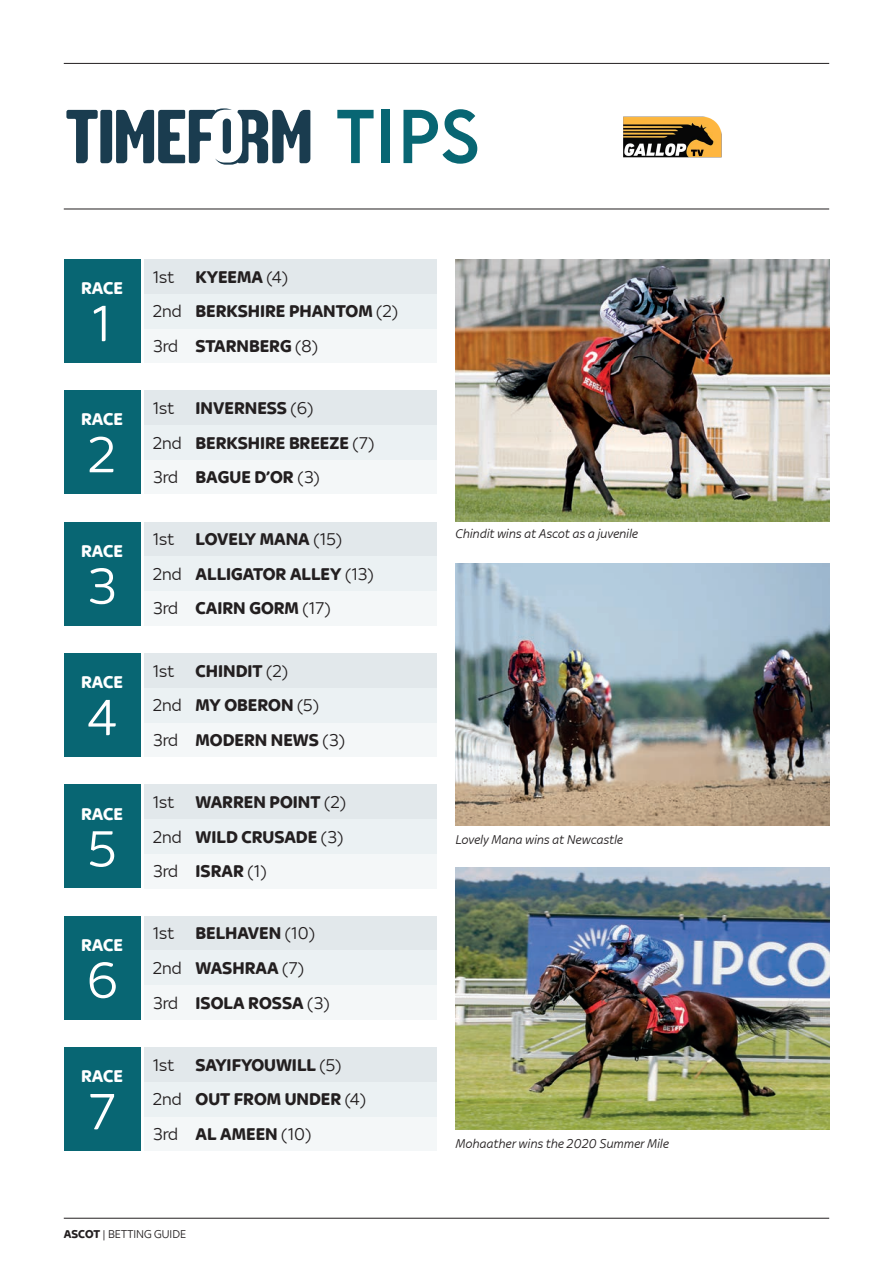
<style>
.page{position:relative;width:893px;height:1263px;background:#fff}
.page>*{position:absolute;margin:0;border:0;box-sizing:border-box;transform-origin:0 0}
.t1{font:500 75px "S Sports D";color:#086673}
.t2{font:54px "Sky Text";color:#fff}
.t3{font:700 18px "Sky Text";color:#231f20}
.t4{font:18px "Sky Text";color:#231f20}
.t5{font:700 18px "Sky Text";color:#fff}
.t6{font:italic 13.5px "Sky Text";color:#231f20}
.t7{font:12px "Sky Text";color:#231f20}
.s1{font-weight:700}
.s2{font-weight:400}
</style>
<div class="page">
<div style="left:64px;top:259px;width:76px;height:104px;background:#086673"></div>
<div style="left:64px;top:522px;width:76px;height:104px;background:#086673"></div>
<div style="left:64px;top:785px;width:76px;height:103px;background:#086673"></div>
<div style="left:64px;top:390px;width:76px;height:104px;background:#086673"></div>
<div style="left:64px;top:653px;width:76px;height:104px;background:#086673"></div>
<div style="left:64px;top:916px;width:76px;height:104px;background:#086673"></div>
<div style="left:64px;top:1047px;width:76px;height:104px;background:#086673"></div>
<hr style="left:64px;top:63px;width:765px;height:1px;background:#231f20">
<hr style="left:64px;top:209px;width:765px;height:1px;background:#231f20">
<div style="left:145px;top:259px;width:292px;height:35px;background:#e2e8eb"></div>
<div style="left:145px;top:328px;width:292px;height:35px;background:#f4f7f8"></div>
<div style="left:145px;top:294px;width:292px;height:34px;background:#ebf1f3"></div>
<div style="left:145px;top:390px;width:292px;height:35px;background:#e2e8eb"></div>
<div style="left:145px;top:460px;width:292px;height:34px;background:#f4f7f8"></div>
<div style="left:145px;top:425px;width:292px;height:35px;background:#ebf1f3"></div>
<div style="left:145px;top:522px;width:292px;height:34px;background:#e2e8eb"></div>
<div style="left:145px;top:591px;width:292px;height:35px;background:#f4f7f8"></div>
<div style="left:145px;top:556px;width:292px;height:35px;background:#ebf1f3"></div>
<div style="left:145px;top:653px;width:292px;height:35px;background:#e2e8eb"></div>
<div style="left:145px;top:722px;width:292px;height:35px;background:#f4f7f8"></div>
<div style="left:145px;top:688px;width:292px;height:34px;background:#ebf1f3"></div>
<div style="left:145px;top:785px;width:292px;height:34px;background:#e2e8eb"></div>
<div style="left:145px;top:854px;width:292px;height:34px;background:#f4f7f8"></div>
<div style="left:145px;top:819px;width:292px;height:35px;background:#ebf1f3"></div>
<div style="left:145px;top:916px;width:292px;height:34px;background:#e2e8eb"></div>
<div style="left:145px;top:985px;width:292px;height:35px;background:#f4f7f8"></div>
<div style="left:145px;top:950px;width:292px;height:35px;background:#ebf1f3"></div>
<div style="left:145px;top:1047px;width:292px;height:35px;background:#e2e8eb"></div>
<div style="left:145px;top:1116px;width:292px;height:35px;background:#f4f7f8"></div>
<div style="left:145px;top:1082px;width:292px;height:34px;background:#ebf1f3"></div>
<svg style="left:66px;top:108px;width:244px;height:57px"></svg>
<img style="left:455px;top:259px;width:374px;height:263px">
<img style="left:455px;top:563px;width:374px;height:263px">
<img style="left:455px;top:867px;width:374px;height:263px">
<hr style="left:64px;top:1218px;width:765px;height:1px;background:#231f20">
<img style="left:623px;top:116px;width:99px;height:42px">
<h1 class="t1" style="left:336px;top:91px;width:146px">TIPS</h1>
<p class="t5" style="left:81px;top:278px;width:43px">RACE</p>
<h2 class="t2" style="left:93px;top:293px;width:20px">1</h2>
<p class="t5" style="left:81px;top:409px;width:43px">RACE</p>
<h2 class="t2" style="left:89px;top:425px;width:28px">2</h2>
<p class="t5" style="left:81px;top:541px;width:43px">RACE</p>
<h2 class="t2" style="left:88px;top:556px;width:30px">3</h2>
<p class="t5" style="left:81px;top:672px;width:43px">RACE</p>
<h2 class="t2" style="left:87px;top:687px;width:31px">4</h2>
<p class="t5" style="left:81px;top:803px;width:43px">RACE</p>
<h2 class="t2" style="left:88px;top:819px;width:30px">5</h2>
<p class="t5" style="left:81px;top:935px;width:43px">RACE</p>
<h2 class="t2" style="left:87px;top:950px;width:32px">6</h2>
<p class="t5" style="left:81px;top:1066px;width:43px">RACE</p>
<h2 class="t2" style="left:89px;top:1081px;width:28px">7</h2>
<p class="t4" style="left:153px;top:267px;width:136px">1st <span class="s1">KYEEMA</span> (4)</p>
<p class="t3" style="left:153px;top:301px;width:247px"><span class="s2">2nd</span> BERKSHIRE PHANTOM <span class="s2">(2)</span></p>
<p class="t3" style="left:153px;top:336px;width:166px"><span class="s2">3rd</span> STARNBERG <span class="s2">(8)</span></p>
<p class="t3" style="left:153px;top:398px;width:162px"><span class="s2">1st</span> INVERNESS <span class="s2">(6)</span></p>
<p class="t3" style="left:153px;top:432px;width:223px"><span class="s2">2nd</span> BERKSHIRE BREEZE <span class="s2">(7)</span></p>
<p class="t3" style="left:153px;top:467px;width:168px"><span class="s2">3rd</span> BAGUE D’OR <span class="s2">(3)</span></p>
<p class="t3" style="left:153px;top:529px;width:190px"><span class="s2">1st</span> LOVELY MANA <span class="s2">(15)</span></p>
<p class="t3" style="left:153px;top:564px;width:222px"><span class="s2">2nd</span> ALLIGATOR ALLEY <span class="s2">(13)</span></p>
<p class="t3" style="left:153px;top:598px;width:179px"><span class="s2">3rd</span> CAIRN GORM <span class="s2">(17)</span></p>
<p class="t3" style="left:153px;top:660px;width:137px"><span class="s2">1st</span> CHINDIT <span class="s2">(2)</span></p>
<p class="t3" style="left:153px;top:695px;width:167px"><span class="s2">2nd</span> MY OBERON <span class="s2">(5)</span></p>
<p class="t3" style="left:153px;top:730px;width:193px"><span class="s2">3rd</span> MODERN NEWS <span class="s2">(3)</span></p>
<p class="t3" style="left:153px;top:792px;width:194px"><span class="s2">1st</span> WARREN POINT <span class="s2">(2)</span></p>
<p class="t3" style="left:153px;top:826px;width:192px"><span class="s2">2nd</span> WILD CRUSADE <span class="s2">(3)</span></p>
<p class="t4" style="left:153px;top:861px;width:115px">3rd <span class="s1">ISRAR</span> (1)</p>
<p class="t3" style="left:153px;top:923px;width:163px"><span class="s2">1st</span> BELHAVEN <span class="s2">(10)</span></p>
<p class="t3" style="left:153px;top:958px;width:153px"><span class="s2">2nd</span> WASHRAA <span class="s2">(7)</span></p>
<p class="t3" style="left:153px;top:992px;width:178px"><span class="s2">3rd</span> ISOLA ROSSA <span class="s2">(3)</span></p>
<p class="t3" style="left:153px;top:1054px;width:190px"><span class="s2">1st</span> SAYIFYOUWILL <span class="s2">(5)</span></p>
<p class="t3" style="left:153px;top:1089px;width:215px"><span class="s2">2nd</span> OUT FROM UNDER <span class="s2">(4)</span></p>
<p class="t4" style="left:153px;top:1124px;width:160px">3rd <span class="s1">AL AMEEN</span> (10)</p>
<p class="t6" style="left:455px;top:526px;width:184px">Chindit wins at Ascot as a juvenile</p>
<p class="t6" style="left:455px;top:832px;width:169px">Lovely Mana wins at Newcastle</p>
<p class="t6" style="left:455px;top:1136px;width:215px">Mohaather wins the 2020 Summer Mile</p>
<p class="t7" style="left:64px;top:1227px;width:124px"><span class="s1">ASCOT</span> | BETTING GUIDE</p>
</div>
